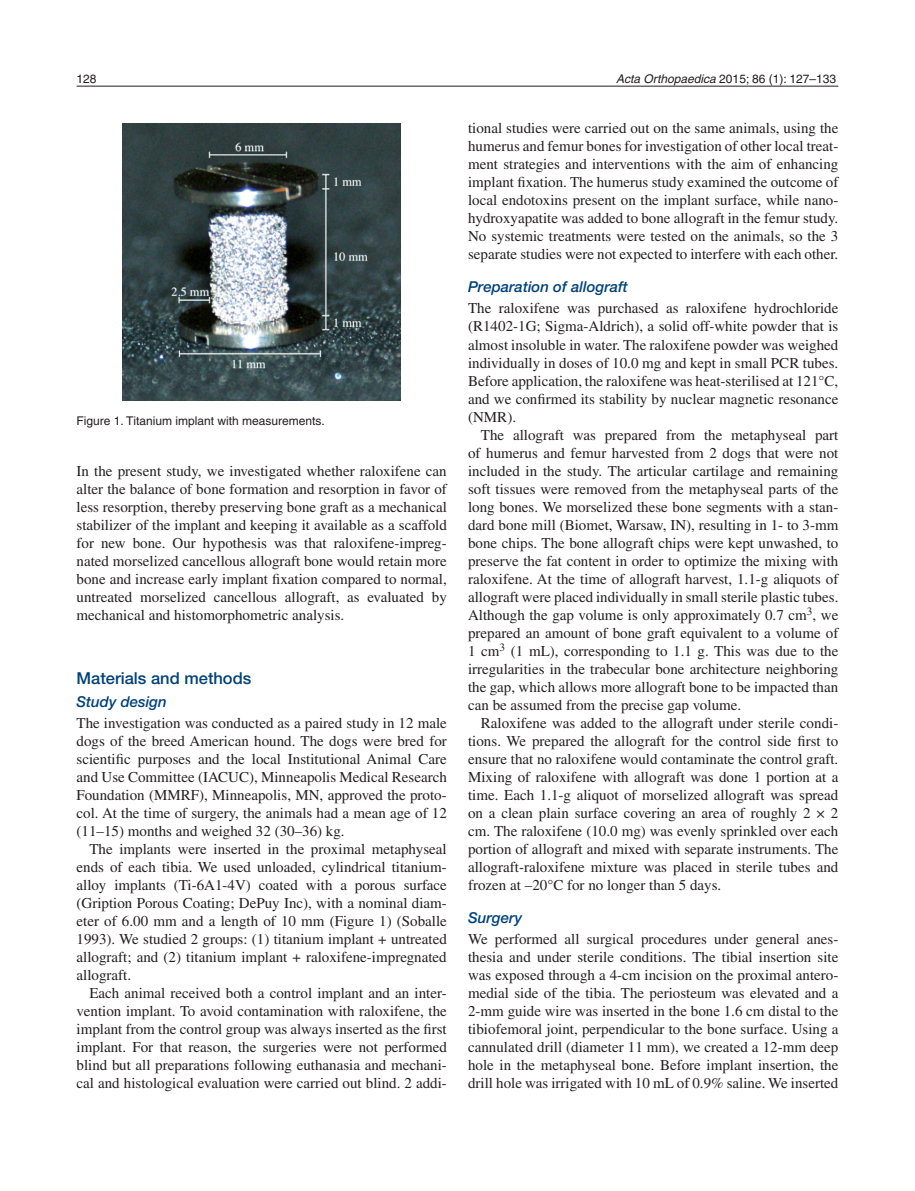
<style>
.page{position:relative;width:915px;height:1191px;background:#fff}
.page>*{position:absolute;margin:0;border:0;box-sizing:border-box;transform-origin:0 0}
.t1{font:500 16.5px "Helvetica Neue LTW1 G";color:#004279}
.t2{font:15px/18px "Times";color:#231f20;text-align:justify}
.t3{font:italic 500 15px "Helvetica Neue LTW1 G";color:#004279}
.t4{font:12px "Helvetica";color:#231f20}
.s1{font-style:italic}
</style>
<div class="page">
<hr style="left:77px;top:86px;width:761px;height:1px;background:#231f20">
<img style="left:123px;top:123px;width:277px;height:278px">
<p class="t4" style="left:77px;top:72px;width:22px">128</p>
<p class="t4" style="left:615px;top:72px;width:222px"><span class="s1">Acta Orthopaedica</span> 2015; 86 (1): 127–133</p>
<p class="t4" style="left:77px;top:414px;width:249px">Figure 1. Titanium implant with measurements.</p>
<p class="t2" style="left:77px;top:461px;width:371px">In the present study, we investigated whether raloxifene can alter the balance of bone formation and resorption in favor of less resorption, thereby preserving bone graft as a mechanical stabilizer of the implant and keeping it available as a scaffold for new bone. Our hypothesis was that raloxifene-impreg&shy;nated morselized cancellous allograft bone would retain more bone and increase early implant fixation compared to normal, untreated morselized cancellous allograft, as evaluated by mechanical and histomorphometric analysis.</p>
<p class="t1" style="left:77px;top:668px;width:176px">Materials and methods</p>
<p class="t3" style="left:77px;top:692px;width:92px">Study design</p>
<p class="t2" style="left:77px;top:713px;width:371px">The investigation was conducted as a paired study in 12 male dogs of the breed American hound. The dogs were bred for scientific purposes and the local Institutional Animal Care and Use Committee (IACUC), Minneapolis Medical Research Foundation (MMRF), Minneapolis, MN, approved the proto&shy;col. At the time of surgery, the animals had a mean age of 12 (11–15) months and weighed 32 (30–36) kg.</p>
<p class="t2" style="left:77px;top:839px;width:371px;text-indent:13px">The implants were inserted in the proximal metaphyseal ends of each tibia. We used unloaded, cylindrical titanium&shy;alloy implants (Ti-6A1-4V) coated with a porous surface (Gription Porous Coating; DePuy Inc), with a nominal diam&shy;eter of 6.00 mm and a length of 10 mm (Figure 1) (Soballe 1993). We studied 2 groups: (1) titanium implant + untreated allograft; and (2) titanium implant + raloxifene-impregnated allograft.</p>
<p class="t2" style="left:77px;top:983px;width:371px;text-indent:13px">Each animal received both a control implant and an inter&shy;vention implant. To avoid contamination with raloxifene, the implant from the control group was always inserted as the first implant. For that reason, the surgeries were not performed blind but all preparations following euthanasia and mechani&shy;cal and histological evaluation were carried out blind. 2 addi-</p>
<p class="t2" style="left:468px;top:119px;width:371px">tional studies were carried out on the same animals, using the humerus and femur bones for investigation of other local treat&shy;ment strategies and interventions with the aim of enhancing implant fixation. The humerus study examined the outcome of local endotoxins present on the implant surface, while nano&shy;hydroxyapatite was added to bone allograft in the femur study.<br>No systemic treatments were tested on the animals, so the 3 separate studies were not expected to interfere with each other.</p>
<p class="t3" style="left:468px;top:278px;width:161px">Preparation of allograft</p>
<p class="t2" style="left:468px;top:299px;width:371px">The raloxifene was purchased as raloxifene hydrochloride (R1402-1G; Sigma-Aldrich), a solid off-white powder that is almost insoluble in water. The raloxifene powder was weighed individually in doses of 10.0 mg and kept in small PCR tubes.<br>Before application, the raloxifene was heat-sterilised at 121°C, and we confirmed its stability by nuclear magnetic resonance (NMR).</p>
<p class="t2" style="left:468px;top:425px;width:371px;text-indent:13px">The allograft was prepared from the metaphyseal part of humerus and femur harvested from 2 dogs that were not included in the study. The articular cartilage and remaining soft tissues were removed from the metaphyseal parts of the long bones. We morselized these bone segments with a stan&shy;dard bone mill (Biomet, Warsaw, IN), resulting in 1- to 3-mm bone chips. The bone allograft chips were kept unwashed, to preserve the fat content in order to optimize the mixing with raloxifene. At the time of allograft harvest, 1.1-g aliquots of allograft were placed individually in small sterile plastic tubes.<br>Although the gap volume is only approximately 0.7 cm<sup>3</sup>, we prepared an amount of bone graft equivalent to a volume of 1 cm<sup>3</sup> (1 mL), corresponding to 1.1 g. This was due to the irregularities in the trabecular bone architecture neighboring the gap, which allows more allograft bone to be impacted than can be assumed from the precise gap volume.</p>
<p class="t2" style="left:468px;top:713px;width:371px;text-indent:13px">Raloxifene was added to the allograft under sterile condi&shy;tions. We prepared the allograft for the control side first to ensure that no raloxifene would contaminate the control graft.<br>Mixing of raloxifene with allograft was done 1 portion at a time. Each 1.1-g aliquot of morselized allograft was spread on a clean plain surface covering an area of roughly 2 × 2 cm. The raloxifene (10.0 mg) was evenly sprinkled over each portion of allograft and mixed with separate instruments. The allograft-raloxifene mixture was placed in sterile tubes and frozen at –20°C for no longer than 5 days.</p>
<p class="t3" style="left:468px;top:908px;width:56px">Surgery</p>
<p class="t2" style="left:468px;top:929px;width:371px">We performed all surgical procedures under general anes&shy;thesia and under sterile conditions. The tibial insertion site was exposed through a 4-cm incision on the proximal antero&shy;medial side of the tibia. The periosteum was elevated and a 2-mm guide wire was inserted in the bone 1.6 cm distal to the tibiofemoral joint, perpendicular to the bone surface. Using a cannulated drill (diameter 11 mm), we created a 12-mm deep hole in the metaphyseal bone. Before implant insertion, the drill hole was irrigated with 10 mL of 0.9% saline. We inserted</p>
</div>
